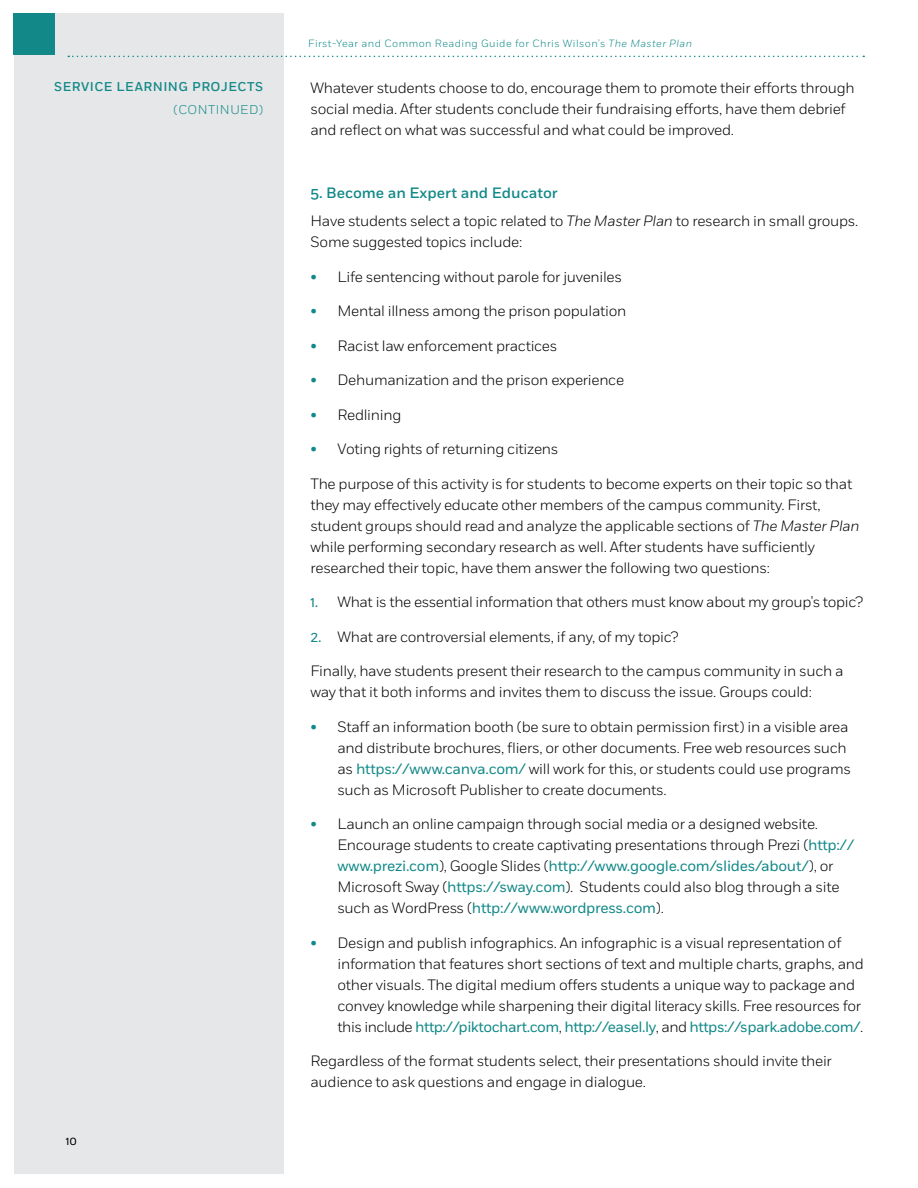
<style>
.page{position:relative;width:918px;height:1188px;background:#fff}
.page>*{position:absolute;margin:0;border:0;box-sizing:border-box;transform-origin:0 0}
.t1{font:300 15px/21px "Fort";letter-spacing:-.02em;color:#000}
.t2{font:500 12.75px "Fort";letter-spacing:.04em;color:#128988}
.t3{font:300 12.75px "Fort";letter-spacing:.04em;color:#128988}
.t4{font:12px "Fort";color:#000}
.t5{font:300 10.5px "Fort";letter-spacing:.04em;color:#128988}
.s1{font-style:italic}
.s2{font-weight:500;color:#128988}
.s3{font-weight:400;color:#128988}
</style>
<div class="page">
<div style="left:14px;top:14px;width:270px;height:1160px;background:#e6e7e8"></div>
<div style="left:14px;top:14px;width:41px;height:41px;background:#128988"></div>
<svg style="left:68px;top:56px;width:796px;height:1px"></svg>
<p class="t2" style="left:54px;top:79px;width:209px">Servi ce Learni ng Projects</p>
<p class="t3" style="left:173px;top:102px;width:91px">(CONTINUED)</p>
<p class="t4" style="left:66px;top:1134px;width:13px">10</p>
<p class="t5" style="left:308px;top:37px;width:385px">First-Year and Common Reading Guide for Chris Wilson’s <span class="s1">The Master Plan</span></p>
<p class="t1" style="left:310px;top:77px;width:546px">Whatever students choose to do, encourage them to promote their efforts through social media. After students conclude their fundraising efforts, have them debrief and reflect on what was successful and what could be improved.</p>
<p class="t1" style="left:310px;top:179px;width:549px;line-height:27.8px"><span class="s2">5. Become an Expert and Educator<br></span>Have students select a topic related to <span class="s1">The Master Plan</span> to research in small groups.</p>
<p class="t1" style="left:310px;top:231px;width:213px">Some suggested topics include:</p>
<p class="t1" style="left:310px;top:266px;width:313px"><span class="s3">•</span> Life sentencing without parole for juveniles</p>
<p class="t1" style="left:310px;top:300px;width:317px"><span class="s3">•</span> Mental illness among the prison population</p>
<p class="t1" style="left:310px;top:335px;width:248px"><span class="s3">•</span> Racist law enforcement practices</p>
<p class="t1" style="left:310px;top:369px;width:315px"><span class="s3">•</span> Dehumanization and the prison experience</p>
<p class="t1" style="left:310px;top:404px;width:92px"><span class="s3">•</span> Redlining</p>
<p class="t1" style="left:310px;top:438px;width:249px"><span class="s3">•</span> Voting rights of returning citizens</p>
<p class="t1" style="left:310px;top:473px;width:550px">The purpose of this activity is for students to become experts on their topic so that they may effectively educate other members of the campus community. First, student groups should read and analyze the applicable sections of <span class="s1">The Master Plan </span>while performing secondary research as well. After students have sufficiently researched their topic, have them answer the following two questions:</p>
<p class="t1" style="left:310px;top:591px;width:554px"><span class="s3">1.</span> What is the essential information that others must know about my group’s topic?</p>
<p class="t1" style="left:310px;top:626px;width:369px"><span class="s3">2.</span> What are controversial elements, if any, of my topic?</p>
<p class="t1" style="left:310px;top:660px;width:535px">Finally, have students present their research to the campus community in such a way that it both informs and invites them to discuss the issue. Groups could:</p>
<p class="t1" style="left:338px;top:716px;width:515px;text-indent:-27px"><span class="s3">•</span> Staff an information booth (be sure to obtain permission first) in a visible area and distribute brochures, fliers, or other documents. Free web resources such as <span class="s3">https://www.canva.com/</span> will work for this, or students could use programs such as Microsoft Publisher to create documents.</p>
<p class="t1" style="left:338px;top:813px;width:519px;text-indent:-27px"><span class="s3">•</span> Launch an online campaign through social media or a designed website.<br>Encourage students to create captivating presentations through Prezi (<span class="s3">http:// www.prezi.com</span>), Google Slides (<span class="s3">http://www.google.com/slides/about/</span>), or Microsoft Sway (<span class="s3">https://sway.com</span>). Students could also blog through a site such as WordPress (<span class="s3">http://www.wordpress.com</span>).</p>
<p class="t1" style="left:338px;top:932px;width:528px;text-indent:-27px"><span class="s3">•</span> Design and publish infographics. An infographic is a visual representation of information that features short sections of text and multiple charts, graphs, and other visuals. The digital medium offers students a unique way to package and convey knowledge while sharpening their digital literacy skills. Free resources for this include <span class="s3">http://piktochart.com</span>, <span class="s3">http://easel.ly</span>, and <span class="s3">https://spark.adobe.com/</span>.</p>
<p class="t1" style="left:310px;top:1050px;width:523px">Regardless of the format students select, their presentations should invite their audience to ask questions and engage in dialogue.</p>
</div>
